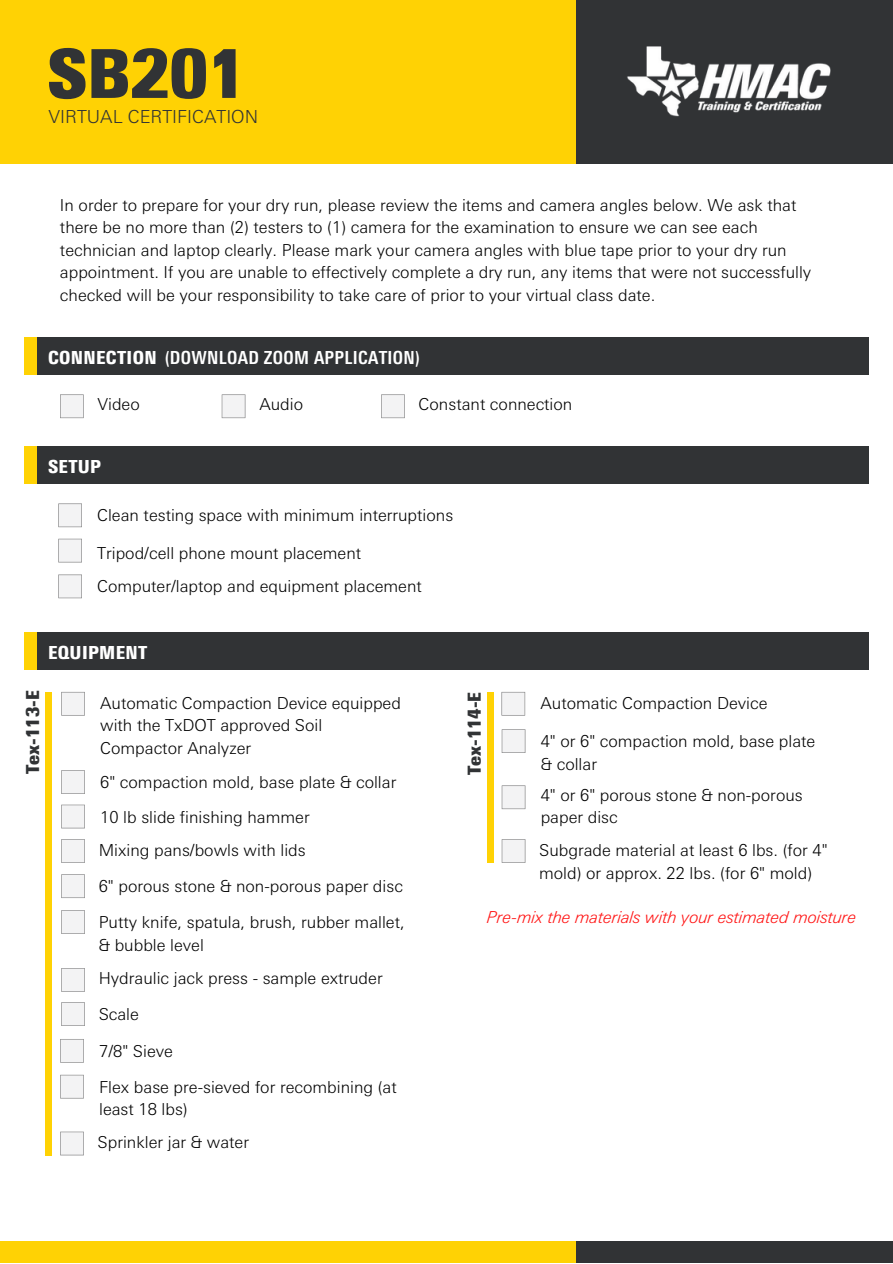
<style>
.page{position:relative;width:893px;height:1264px;background:#fff}
.page>*{position:absolute;margin:0;border:0;box-sizing:border-box;transform-origin:0 0}
.t1{font:67.5px "Univers Next Pro X Black Cond";color:#313335}
.t2{font:700 condensed 18px "Univers Next Pro";letter-spacing:.02em;color:#fff}
.t3{font:300 18px "Univers Next Pro";color:#313335}
.t4{font:18px "Univers Next Pro X Black Cond";color:#313335}
.t5{font:900 condensed 18px "Univers Next Pro";letter-spacing:.02em;color:#fff}
.t6{font:300 16.5px/22.5px "Univers Next Pro";color:#000}
.t7{font:italic 300 16.5px "Univers Next Pro";color:#ff1616}
.s1{font-weight:900}
</style>
<div class="page">
<div style="left:0;top:0;width:627px;height:164px;background:#ffd204"></div>
<div style="left:576px;top:0;width:316px;height:164px;background:#313335"></div>
<div style="left:0;top:1240px;width:627px;height:22px;background:#ffd204"></div>
<div style="left:576px;top:1240px;width:316px;height:22px;background:#313335"></div>
<svg style="left:61px;top:692px;width:24px;height:24px"></svg>
<svg style="left:61px;top:770px;width:24px;height:24px"></svg>
<svg style="left:61px;top:804px;width:24px;height:24px"></svg>
<svg style="left:61px;top:839px;width:24px;height:24px"></svg>
<svg style="left:61px;top:874px;width:24px;height:24px"></svg>
<svg style="left:61px;top:910px;width:24px;height:24px"></svg>
<svg style="left:60px;top:1039px;width:24px;height:24px"></svg>
<svg style="left:60px;top:1074px;width:24px;height:24px"></svg>
<svg style="left:60px;top:1131px;width:24px;height:24px"></svg>
<svg style="left:501px;top:692px;width:24px;height:24px"></svg>
<svg style="left:501px;top:729px;width:24px;height:24px"></svg>
<svg style="left:501px;top:785px;width:24px;height:24px"></svg>
<svg style="left:501px;top:839px;width:24px;height:24px"></svg>
<div style="left:487px;top:692px;width:6px;height:170px;background:#ffd204"></div>
<div style="left:46px;top:692px;width:6px;height:463px;background:#ffd204"></div>
<svg style="left:61px;top:968px;width:24px;height:24px"></svg>
<svg style="left:61px;top:1002px;width:24px;height:24px"></svg>
<img style="left:627px;top:46px;width:204px;height:71px">
<div style="left:36px;top:632px;width:832px;height:37px;background:#313335"></div>
<div style="left:24px;top:632px;width:12px;height:37px;background:#ffd204"></div>
<svg style="left:60px;top:394px;width:24px;height:24px"></svg>
<svg style="left:222px;top:394px;width:24px;height:24px"></svg>
<div style="left:36px;top:337px;width:832px;height:37px;background:#313335"></div>
<div style="left:24px;top:337px;width:12px;height:37px;background:#ffd204"></div>
<div style="left:36px;top:447px;width:832px;height:37px;background:#313335"></div>
<div style="left:24px;top:447px;width:12px;height:37px;background:#ffd204"></div>
<svg style="left:58px;top:503px;width:24px;height:24px"></svg>
<svg style="left:58px;top:539px;width:24px;height:24px"></svg>
<svg style="left:58px;top:574px;width:24px;height:24px"></svg>
<svg style="left:381px;top:394px;width:24px;height:24px"></svg>
<h1 class="t1" style="left:47px;top:47px;width:201px">SB201</h1>
<p class="t3" style="left:48px;top:109px;width:211px">VIRTUAL CERTIFICATION</p>
<p class="t6" style="left:60px;top:195px;width:752px">In order to prepare for your dry run, please review the items and camera angles below. We ask that there be no more than (2) testers to (1) camera for the examination to ensure we can see each technician and laptop clearly. Please mark your camera angles with blue tape prior to your dry run appointment. If you are unable to effectively complete a dry run, any items that were not successfully checked will be your responsibility to take care of prior to your virtual class date.</p>
<p class="t2" style="left:48px;top:350px;width:373px"><span class="s1">CONNECTION</span> (DOWNLOAD ZOOM APPLICATION)</p>
<p class="t6" style="left:97px;top:394px;width:44px">Video</p>
<p class="t6" style="left:259px;top:394px;width:45px">Audio</p>
<p class="t6" style="left:418px;top:394px;width:155px">Constant connection</p>
<p class="t5" style="left:48px;top:460px;width:55px">SETUP</p>
<p class="t6" style="left:97px;top:506px;width:357px">Clean testing space with minimum interruptions</p>
<p class="t6" style="left:97px;top:537px;width:326px;line-height:33.8px">Tripod/cell phone mount placement<br>Computer/laptop and equipment placement</p>
<p class="t5" style="left:48px;top:645px;width:101px">EQUIPMENT</p>
<p class="t4" style="left:26px;top:774px;width:85px;rotate:-90deg">Tex-113-E</p>
<p class="t6" style="left:100px;top:693px;width:302px">Automatic Compaction Device equipped with the TxDOT approved Soil<br>Compactor Analyzer</p>
<p class="t6" style="left:99px;top:767px;width:299px;line-height:33.9px">6" compaction mold, base plate &amp; collar<br>10 lb slide finishing hammer<br>Mixing pans/bowls with lids</p>
<p class="t6" style="left:99px;top:870px;width:307px;line-height:35.8px">6" porous stone &amp; non-porous paper disc<br>Putty knife, spatula, brush, rubber mallet,</p>
<p class="t6" style="left:99px;top:935px;width:107px">&amp; bubble level</p>
<p class="t6" style="left:99px;top:962px;width:285px;line-height:36px">Hydraulic jack press - sample extruder<br>Scale</p>
<p class="t6" style="left:99px;top:1034px;width:299px;line-height:35.8px">7/8" Sieve<br>Flex base pre-sieved for recombining (at</p>
<p class="t6" style="left:98px;top:1094px;width:153px;line-height:32.5px">least 18 lbs)<br>Sprinkler jar &amp; water</p>
<p class="t4" style="left:467px;top:775px;width:85px;rotate:-90deg">Tex-114-E</p>
<p class="t6" style="left:540px;top:693px;width:228px">Automatic Compaction Device</p>
<p class="t6" style="left:540px;top:732px;width:276px">4" or 6" compaction mold, base plate &amp; collar</p>
<p class="t6" style="left:540px;top:785px;width:263px">4" or 6" porous stone &amp; non-porous paper disc</p>
<p class="t6" style="left:539px;top:841px;width:290px">Subgrade material at least 6 lbs. (for 4" mold) or approx. 22 lbs. (for 6" mold)</p>
<p class="t7" style="left:487px;top:910px;width:371px">Pre-mix the materials with your estimated moisture</p>
</div>
